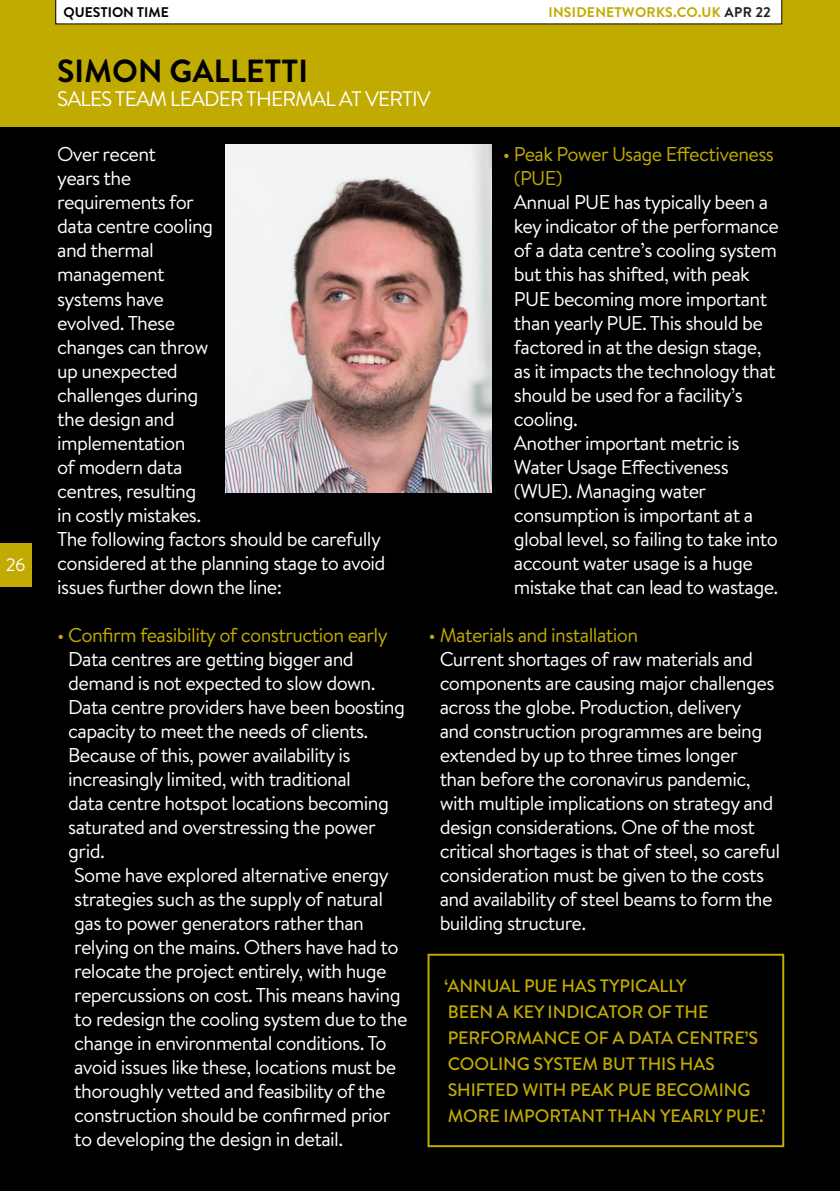
<style>
.page{position:relative;width:840px;height:1191px;background:#fff}
.page>*{position:absolute;margin:0;border:0;box-sizing:border-box;transform-origin:0 0}
.Standfirst{font:700 32px "Brandon Text";color:#000}
.Standfirst-2{font:21px "Brandon Text";letter-spacing:-.04em;color:#fff}
.Bodytext{font:20px/24px "Brandon Text";letter-spacing:-.03em;color:#fff}
.t1{font:500 18px/26px "Brandon Text";letter-spacing:-.005em;color:#c1ab00}
.t2{font:18px "Brandon Text";color:#fff}
.t3{font:700 14px "Brandon Text";letter-spacing:.02em;color:#c1ab00}
.t4{font:700 14px "Brandon Text";color:#000}
.s1{color:#231f20}
.s2{color:#c1ab00}
</style>
<div class="page">
<div style="left:0;top:0;width:839px;height:1191px;background:#000"></div>
<div style="left:0;top:543px;width:31px;height:43px;background:#c1ab00"></div>
<div style="left:0;top:0;width:839px;height:126px;background:#c1ab00"></div>
<div style="left:427px;top:953px;width:356px;height:194px;border:2px solid #c1ab00"></div>
<div style="left:55px;top:0;width:726px;height:24px;background:#fff"></div>
<img style="left:226px;top:145px;width:265px;height:348px">
<p class="t2" style="left:6px;top:552px;width:21px">26</p>
<p class="t4" style="left:63px;top:2px;width:107px">QUESTION TIME</p>
<p class="t3" style="left:548px;top:2px;width:224px">INSIDENETWORKS.CO.UK <span class="s1">APR 22</span></p>
<p class="Standfirst" style="left:57px;top:49px;width:252px">SIMON GALLETTI</p>
<p class="Standfirst-2" style="left:57px;top:84px;width:375px">SALES TEAM LEADER THERMAL AT VERTIV</p>
<p class="Bodytext" style="left:57px;top:142px;width:329px">Over recent<br>years the<br>requirements for<br>data centre cooling<br>and thermal<br>management<br>systems have<br>evolved. These<br>changes can throw<br>up unexpected<br>challenges during<br>the design and<br>implementation<br>of modern data<br>centres, resulting<br>in costly mistakes.<br>The following factors should be carefully considered at the planning stage to avoid issues further down the line:</p>
<p class="Bodytext" style="left:68px;top:622px;width:338px;text-indent:-11px"><span class="s2">• Confirm feasibility of construction early </span>Data centres are getting bigger and demand is not expected to slow down.<br>Data centre providers have been boosting capacity to meet the needs of clients.<br>Because of this, power availability is increasingly limited, with traditional<br>data centre hotspot locations becoming saturated and overstressing the power grid.</p>
<p class="Bodytext" style="left:74px;top:862px;width:334px">Some have explored alternative energy strategies such as the supply of natural gas to power generators rather than relying on the mains. Others have had to relocate the project entirely, with huge repercussions on cost. This means having to redesign the cooling system due to the change in environmental conditions. To avoid issues like these, locations must be thoroughly vetted and feasibility of the construction should be confirmed prior to developing the design in detail.</p>
<p class="Bodytext" style="left:513px;top:142px;width:266px;text-indent:-11px"><span class="s2">• Peak Power Usage Effectiveness (PUE)<br></span>Annual PUE has typically been a key indicator of the performance of a data centre’s cooling system but this has shifted, with peak<br>PUE becoming more important than yearly PUE. This should be factored in at the design stage, as it impacts the technology that should be used for a facility’s cooling.<br>Another important metric is<br>Water Usage Effectiveness (WUE). Managing water consumption is important at a global level, so failing to take into account water usage is a huge mistake that can lead to wastage.</p>
<p class="Bodytext" style="left:439px;top:622px;width:342px;text-indent:-11px"><span class="s2">• Materials and installation<br></span>Current shortages of raw materials and components are causing major challenges across the globe. Production, delivery<br>and construction programmes are being extended by up to three times longer<br>than before the coronavirus pandemic, with multiple implications on strategy and design considerations. One of the most critical shortages is that of steel, so careful consideration must be given to the costs and availability of steel beams to form the building structure.</p>
<p class="t1" style="left:444px;top:972px;width:323px">‘ANNUAL PUE HAS TYPICALLY<br>BEEN A KEY INDICATOR OF THE<br>PERFORMANCE OF A DATA CENTRE’S<br>COOLING SYSTEM BUT THIS HAS<br>SHIFTED WITH PEAK PUE BECOMING<br>MORE IMPORTANT THAN YEARLY PUE.’</p>
</div>
